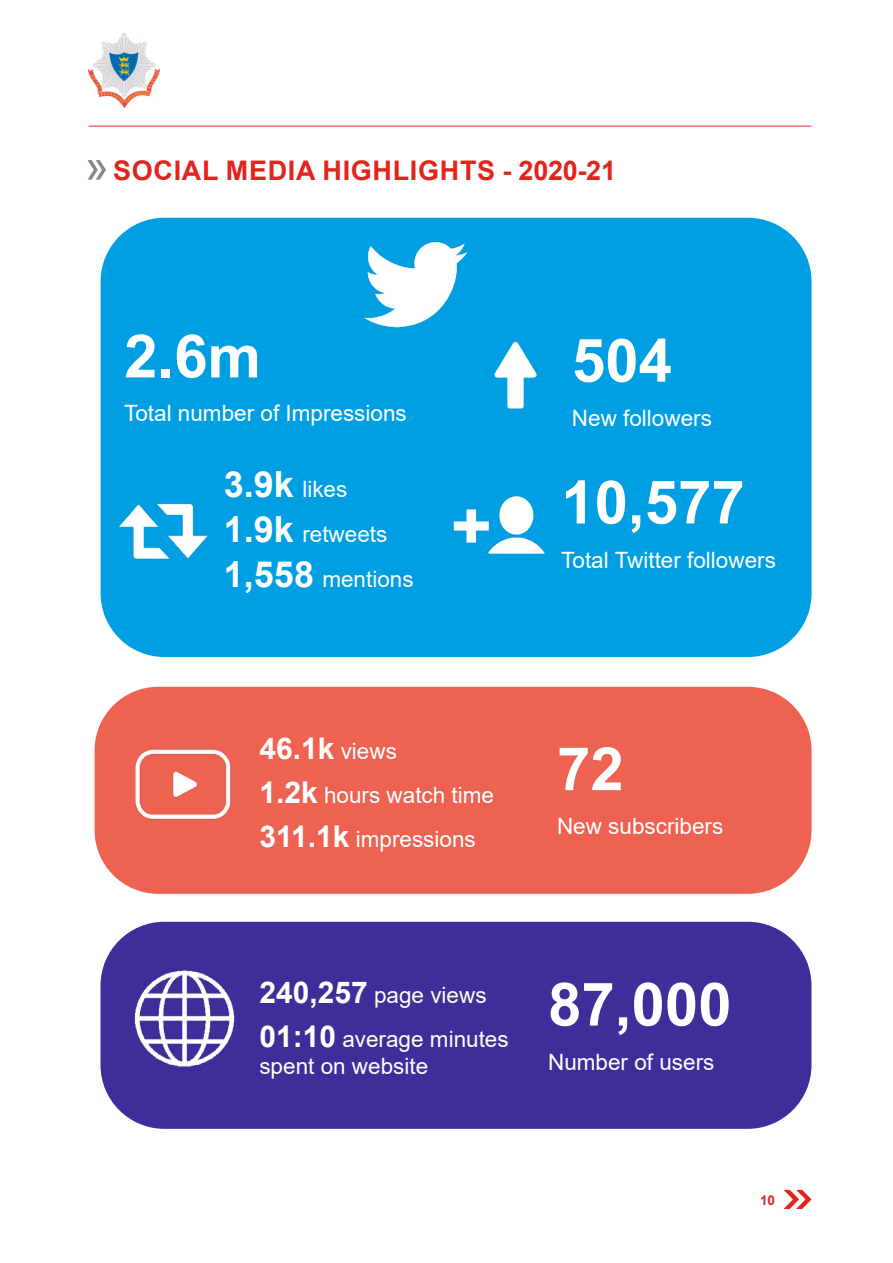
<style>
.page{position:relative;width:893px;height:1263px;background:#fff}
.page>*{position:absolute;margin:0;border:0;box-sizing:border-box;transform-origin:0 0}
.Boxed_copy{font:700 60px "Arial";color:#fff}
.Boxed_copy-2{font:700 30px "Arial";color:#fff}
.t1{font:700 27px "Arial";letter-spacing:.025em;color:#e2241d}
.Boxed_copy-3{font:22.5px/27px "Arial";color:#fff}
.t2{font:700 13.5px "Arial";color:#e2241d}
.s1{font-weight:700;font-size:36px}
.s2{font-weight:400;font-size:22.5px}
.s3{font-weight:700;font-size:30px}
</style>
<div class="page">
<svg style="left:783px;top:1190px;width:28px;height:19px"></svg>
<hr style="left:89px;top:126px;width:722px;height:1px;background:#e2241d">
<img style="left:89px;top:33px;width:70px;height:75px">
<svg style="left:88px;top:160px;width:18px;height:20px"></svg>
<div style="left:101px;top:218px;width:710px;height:439px;background:#009fe3;border-radius:64px"></div>
<div style="left:95px;top:687px;width:716px;height:207px;background:#ee6252;border-radius:64px"></div>
<div style="left:101px;top:922px;width:710px;height:207px;background:#3f2e99;border-radius:64px"></div>
<img style="left:494px;top:341px;width:43px;height:68px">
<img style="left:118px;top:503px;width:90px;height:57px">
<img style="left:453px;top:495px;width:92px;height:59px">
<img style="left:97px;top:718px;width:134px;height:102px">
<img style="left:134px;top:970px;width:101px;height:97px">
<img style="left:364px;top:242px;width:104px;height:85px">
<p class="t1" style="left:113px;top:151px;width:504px">SOCIAL MEDIA HIGHLIGHTS - 2020-21</p>
<p class="Boxed_copy" style="left:124px;top:314px;width:138px">2.6m</p>
<p class="Boxed_copy-3" style="left:124px;top:400px;width:284px">Total number of Impressions</p>
<p class="Boxed_copy-3" style="left:224px;top:475px;width:125px"><span class="s1">3.9k</span> likes</p>
<p class="Boxed_copy-3" style="left:224px;top:520px;width:165px"><span class="s1">1.9k</span> retweets</p>
<p class="Boxed_copy-3" style="left:224px;top:565px;width:191px"><span class="s1">1,558</span> mentions</p>
<p class="Boxed_copy" style="left:572px;top:318px;width:102px">504</p>
<p class="Boxed_copy-3" style="left:572px;top:404px;width:142px">New followers</p>
<p class="Boxed_copy" style="left:561px;top:460px;width:185px">10,577</p>
<p class="Boxed_copy-3" style="left:561px;top:546px;width:216px">Total Twitter followers</p>
<p class="Boxed_copy-2" style="left:259px;top:727px;width:139px">46.1k <span class="s2">views</span></p>
<p class="Boxed_copy-3" style="left:259px;top:781px;width:236px"><span class="s3">1.2k</span> hours watch time</p>
<p class="Boxed_copy-3" style="left:259px;top:825px;width:218px"><span class="s3">311.1k</span> impressions</p>
<p class="Boxed_copy" style="left:557px;top:727px;width:68px">72</p>
<p class="Boxed_copy-3" style="left:557px;top:813px;width:168px">New subscribers</p>
<p class="Boxed_copy-3" style="left:259px;top:981px;width:229px"><span class="s3">240,257</span> page views</p>
<p class="Boxed_copy-3" style="left:259px;top:1025px;width:251px"><span class="s3">01:10</span> average minutes spent on website</p>
<p class="Boxed_copy" style="left:548px;top:962px;width:185px">87,000</p>
<p class="Boxed_copy-3" style="left:548px;top:1048px;width:168px">Number of users</p>
<p class="t2" style="left:760px;top:1190px;width:17px">10</p>
</div>
